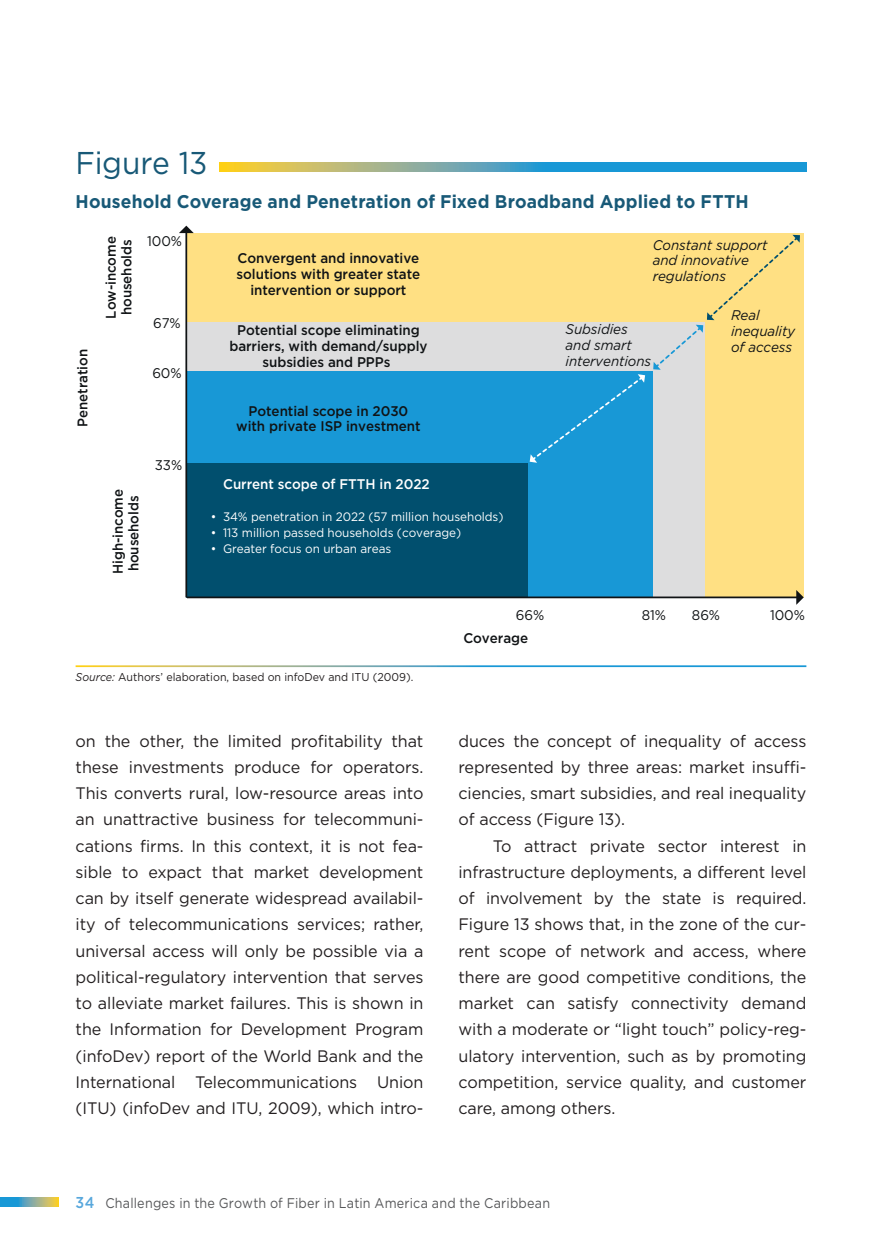
<style>
.page{position:relative;width:882px;height:1260px;background:#fff}
.page>*{position:absolute;margin:0;border:0;box-sizing:border-box;transform-origin:0 0}
.box_number{font:31.5px "Gotham";letter-spacing:-.015em;color:#185977;scale:.95 1}
.Figure_titles{font:700 18.38px "Gotham";letter-spacing:.01em;color:#185977;scale:.95 1}
.body{font:16.62px/26.2px "Gotham";letter-spacing:-.005em;color:#231f20;text-align:justify}
.t1{font:500 14px/15.8px "Gotham";letter-spacing:-.005em;color:#101315;text-align:center;scale:.96 1}
.t2{font:italic 14px/15.8px "Gotham";letter-spacing:-.005em;color:#101315;scale:.96 1}
.t3{font:14px "Gotham";letter-spacing:.02em;color:#57585a;scale:.9 1}
.t4{font:500 14px/15.8px "Gotham";letter-spacing:-.005em;color:#101315;scale:.95 1}
.t5{font:14px "Gotham";letter-spacing:-.005em;color:#101315;scale:.96 1}
.t6{font:500 14px "Gotham";letter-spacing:-.005em;color:#fff;scale:.96 1}
.t7{font:12.25px "Gotham";letter-spacing:-.005em;color:#fff;scale:.96 1}
.Table_Source_w_line{font:11.38px "Gotham";color:#231f20;scale:.94 1}
.s1{font-style:italic}
.s2{font-weight:500;font-size:15.75px;color:#57a7dc}
</style>
<div class="page">
<svg style="left:0;top:1198px;width:59px;height:9px"></svg>
<svg style="left:220px;top:162px;width:586px;height:9px;background:#62a7aa"></svg>
<div style="left:187px;top:233px;width:617px;height:364px;background:#ffe083"></div>
<div style="left:187px;top:322px;width:518px;height:275px;background:#ddddde"></div>
<div style="left:187px;top:371px;width:466px;height:226px;background:#1898d6"></div>
<div style="left:187px;top:463px;width:341px;height:134px;background:#014f6e"></div>
<hr style="left:185px;top:232px;width:2px;height:365px;background:#101315">
<svg style="left:179px;top:226px;width:15px;height:7px"></svg>
<hr style="left:187px;top:597px;width:610px;height:1px;background:#101315">
<svg style="left:796px;top:590px;width:8px;height:15px"></svg>
<svg style="left:530px;top:374px;width:115px;height:89px"></svg>
<svg style="left:653px;top:235px;width:147px;height:135px"></svg>
<p class="box_number" style="left:76px;top:143px;width:140px">Figure 13</p>
<p class="Figure_titles" style="left:76px;top:190px;width:710px">Household Coverage and Penetration of Fixed Broadband Applied to FTTH</p>
<p class="t4" style="left:75px;top:427px;width:83px;rotate:-90deg">Penetration</p>
<p class="t4" style="left:103px;top:319px;width:88px;rotate:-90deg">Low-income households</p>
<p class="t5" style="left:147px;top:232px;width:38px">100%</p>
<p class="t5" style="left:153px;top:314px;width:30px">67%</p>
<p class="t5" style="left:152px;top:364px;width:32px">60%</p>
<p class="t4" style="left:110px;top:574px;width:91px;rotate:-90deg">High-income households</p>
<p class="t5" style="left:155px;top:456px;width:30px">33%</p>
<p class="t1" style="left:237px;top:250px;width:193px">Convergent and innovative solutions with greater state intervention or support</p>
<p class="t1" style="left:229px;top:322px;width:208px">Potential scope eliminating barriers, with demand/supply subsidies and PPPs</p>
<p class="t1" style="left:236px;top:403px;width:194px">Potential scope in 2030 with private ISP investment</p>
<p class="t6" style="left:223px;top:475px;width:217px">Current scope of FTTH in 2022</p>
<p class="t7" style="left:211px;top:509px;width:307px">• 34% penetration in 2022 (57 million households)</p>
<p class="t7" style="left:211px;top:525px;width:262px">• 113 million passed households (coverage)</p>
<p class="t7" style="left:211px;top:541px;width:190px">• Greater focus on urban areas</p>
<p class="t2" style="left:653px;top:237px;width:121px">Constant support and innovative regulations</p>
<p class="t2" style="left:566px;top:321px;width:91px">Subsidies and smart interventions</p>
<p class="t2" style="left:731px;top:307px;width:68px">Real inequality of access</p>
<p class="t5" style="left:516px;top:606px;width:31px">66%</p>
<p class="t5" style="left:642px;top:606px;width:27px">81%</p>
<p class="t5" style="left:692px;top:606px;width:31px">86%</p>
<p class="t5" style="left:770px;top:606px;width:38px">100%</p>
<p class="t1" style="left:463px;top:630px;width:69px">Coverage</p>
<p class="Table_Source_w_line" style="left:76px;top:670px;width:361px"><span class="s1">Source:</span> Authors’ elaboration, based on infoDev and ITU (2009).</p>
<p class="body" style="left:76px;top:727px;width:349px">on the other, the limited profitability that these investments produce for operators.<br>This converts rural, low-resource areas into an unattractive business for telecommuni&shy;cations firms. In this context, it is not fea&shy;sible to expact that market development can by itself generate widespread availabil&shy;ity of telecommunications services; rather, universal access will only be possible via a political-regulatory intervention that serves to alleviate market failures. This is shown in the Information for Development Program (infoDev) report of the World Bank and the International Telecommunications Union (ITU) (infoDev and ITU, 2009), which intro-</p>
<p class="body" style="left:458px;top:727px;width:349px">duces the concept of inequality of access represented by three areas: market insuffi&shy;ciencies, smart subsidies, and real inequality of access (Figure 13).</p>
<p class="body" style="left:458px;top:832px;width:349px;text-indent:34px">To attract private sector interest in infrastructure deployments, a different level of involvement by the state is required.<br>Figure 13 shows that, in the zone of the cur&shy;rent scope of network and access, where there are good competitive conditions, the market can satisfy connectivity demand with a moderate or “light touch” policy-reg&shy;ulatory intervention, such as by promoting competition, service quality, and customer care, among others.</p>
<p class="t3" style="left:76px;top:1194px;width:529px"><span class="s2">34</span> Challenges in the Growth of Fiber in Latin America and the Caribbean</p>
</div>
